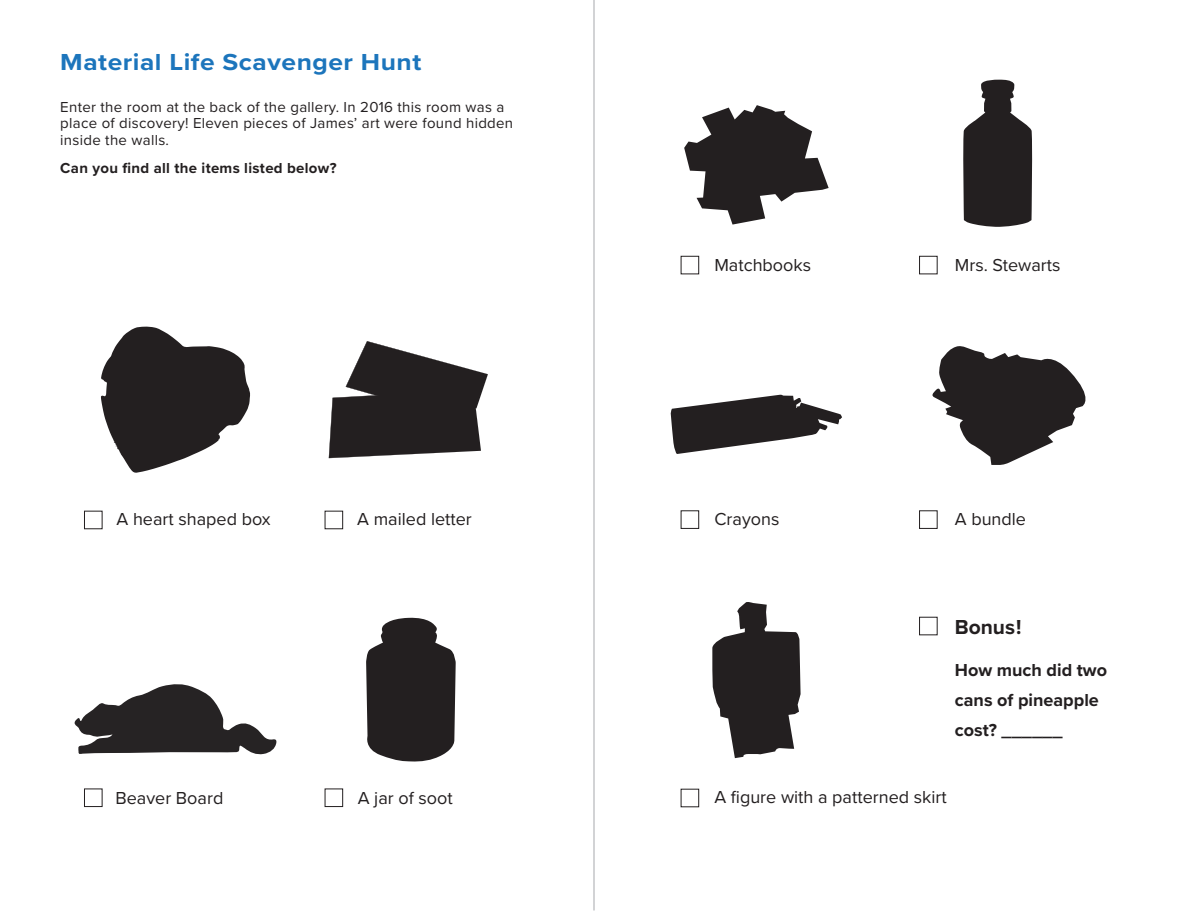
<style>
.page{position:relative;width:1188px;height:918px;background:#fff}
.page>*{position:absolute;margin:0;border:0;box-sizing:border-box;transform-origin:0 0}
.t1{font:700 24px "Proxima Nova";letter-spacing:.02em;color:#1c75bc;scale:1.1 1}
.t2{font:700 21px "Proxima Nova";color:#231f20}
.t3{font:18px "Proxima Nova";color:#231f20}
.t4{font:700 18px/30px "Proxima Nova";color:#231f20}
.t5{font:15px/16.5px "Proxima Nova";letter-spacing:.02em;color:#231f20}
.t6{font:700 15px "Proxima Nova";letter-spacing:.02em;color:#231f20}
</style>
<div class="page">
<svg style="left:101px;top:327px;width:149px;height:146px"></svg>
<svg style="left:329px;top:341px;width:159px;height:117px"></svg>
<svg style="left:366px;top:617px;width:90px;height:145px;background:#444041"></svg>
<svg style="left:74px;top:684px;width:203px;height:71px"></svg>
<hr style="left:594px;top:0;width:1px;height:910px;background:#a7a9ac">
<div style="left:84px;top:511px;width:18px;height:18px;border:1px solid #231f20"></div>
<div style="left:325px;top:511px;width:18px;height:18px;border:1px solid #231f20"></div>
<div style="left:681px;top:256px;width:18px;height:18px;border:1px solid #231f20"></div>
<div style="left:919px;top:256px;width:18px;height:18px;border:1px solid #231f20"></div>
<div style="left:681px;top:510px;width:18px;height:19px;border:1px solid #231f20"></div>
<div style="left:681px;top:789px;width:18px;height:18px;border:1px solid #231f20"></div>
<div style="left:919px;top:510px;width:18px;height:19px;border:1px solid #231f20"></div>
<div style="left:919px;top:617px;width:18px;height:18px;border:1px solid #231f20"></div>
<div style="left:84px;top:789px;width:18px;height:18px;border:1px solid #231f20"></div>
<div style="left:325px;top:789px;width:18px;height:18px;border:1px solid #231f20"></div>
<svg style="left:684px;top:105px;width:145px;height:120px"></svg>
<svg style="left:963px;top:80px;width:70px;height:147px"></svg>
<svg style="left:932px;top:346px;width:154px;height:119px"></svg>
<svg style="left:712px;top:602px;width:89px;height:156px"></svg>
<svg style="left:671px;top:395px;width:171px;height:59px"></svg>
<h1 class="t1" style="left:60px;top:44px;width:330px">Material Life Scavenger Hunt</h1>
<p class="t5" style="left:60px;top:98px;width:454px">Enter the room at the back of the gallery. In 2016 this room was a place of discovery! Eleven pieces of James’ art were found hidden inside the walls.</p>
<p class="t6" style="left:60px;top:157px;width:278px">Can you find all the items listed below?</p>
<p class="t3" style="left:117px;top:506px;width:156px">A heart shaped box</p>
<p class="t3" style="left:357px;top:506px;width:116px">A mailed letter</p>
<p class="t3" style="left:116px;top:785px;width:109px">Beaver Board</p>
<p class="t3" style="left:358px;top:785px;width:96px">A jar of soot</p>
<p class="t3" style="left:714px;top:252px;width:98px">Matchbooks</p>
<p class="t3" style="left:955px;top:252px;width:107px">Mrs. Stewarts</p>
<p class="t3" style="left:714px;top:506px;width:66px">Crayons</p>
<p class="t3" style="left:955px;top:506px;width:73px">A bundle</p>
<h2 class="t2" style="left:955px;top:612px;width:68px">Bonus!</h2>
<p class="t4" style="left:955px;top:655px;width:154px">How much did two cans of pineapple cost? ______</p>
<p class="t3" style="left:714px;top:784px;width:234px">A figure with a patterned skirt</p>
</div>
